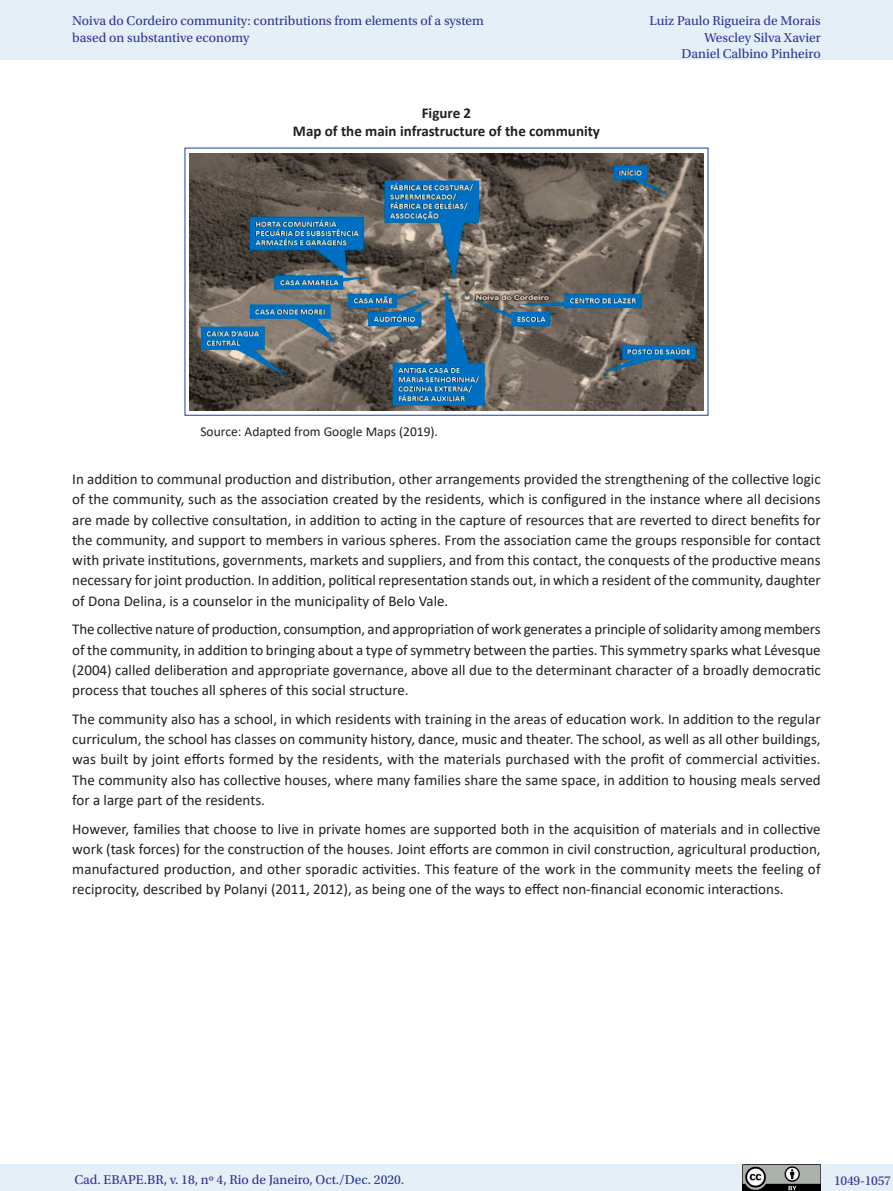
<style>
.page{position:relative;width:893px;height:1191px;background:#fff}
.page>*{position:absolute;margin:0;border:0;box-sizing:border-box;transform-origin:0 0}
._06_0_texto{font:15px/20.2px "Calibri";color:#231f20;text-align:justify}
._08_2_tabela_titulo{font:700 15px/18px "Calibri";color:#231f20;text-align:center}
.t1{font:13.5px/16.5px "Utopia Std";color:#2b3393}
._00__fonte_legenda_f{font:13.5px "Calibri";color:#231f20}
.t2{font:13.5px "Utopia Std";letter-spacing:-.02em;color:#2b3393}
</style>
<div class="page">
<div style="left:0;top:0;width:893px;height:60px;background:#e4eff8"></div>
<div style="left:0;top:1164px;width:893px;height:27px;background:#e4eff8"></div>
<img style="left:743px;top:1164px;width:78px;height:27px">
<div style="left:185px;top:148px;width:523px;height:268px;border:1px solid #1342a8"></div>
<img style="left:189px;top:153px;width:514px;height:257px">
<p class="t1" style="left:72px;top:13px;width:413px">Noiva do Cordeiro community: contributions from elements of a system based on substantive economy</p>
<p class="t1" style="left:649px;top:13px;width:173px;text-align:right">Luiz Paulo Rigueira de Morais<br>Wescley Silva Xavier<br>Daniel Calbino Pinheiro</p>
<p class="_08_2_tabela_titulo" style="left:293px;top:103px;width:309px">Figure 2<br>Map of the main infrastructure of the community</p>
<p class="_00__fonte_legenda_f" style="left:200px;top:422px;width:239px">Source: Adapted from Google Maps (2019).</p>
<p class="_06_0_texto" style="left:72px;top:468px;width:750px">In addition to communal production and distribution, other arrangements provided the strengthening of the collective logic of the community, such as the association created by the residents, which is configured in the instance where all decisions are made by collective consultation, in addition to acting in the capture of resources that are reverted to direct benefits for the community, and support to members in various spheres. From the association came the groups responsible for contact with private institutions, governments, markets and suppliers, and from this contact, the conquests of the productive means necessary for joint production. In addition, political representation stands out, in which a resident of the community, daughter of Dona Delina, is a counselor in the municipality of Belo Vale.</p>
<p class="_06_0_texto" style="left:72px;top:619px;width:750px">The collective nature of production, consumption, and appropriation of work generates a principle of solidarity among members of the community, in addition to bringing about a type of symmetry between the parties. This symmetry sparks what Lévesque (2004) called deliberation and appropriate governance, above all due to the determinant character of a broadly democratic process that touches all spheres of this social structure.</p>
<p class="_06_0_texto" style="left:72px;top:708px;width:750px">The community also has a school, in which residents with training in the areas of education work. In addition to the regular curriculum, the school has classes on community history, dance, music and theater. The school, as well as all other buildings, was built by joint efforts formed by the residents, with the materials purchased with the profit of commercial activities.<br>The community also has collective houses, where many families share the same space, in addition to housing meals served for a large part of the residents.</p>
<p class="_06_0_texto" style="left:72px;top:818px;width:750px">However, families that choose to live in private homes are supported both in the acquisition of materials and in collective work (task forces) for the construction of the houses. Joint efforts are common in civil construction, agricultural production, manufactured production, and other sporadic activities. This feature of the work in the community meets the feeling of reciprocity, described by Polanyi (2011, 2012), as being one of the ways to effect non-financial economic interactions.</p>
<p class="t1" style="left:74px;top:1171px;width:332px">Cad. EBAPE.BR, v. 18, nº 4, Rio de Janeiro, Oct./Dec. 2020.</p>
<p class="t2" style="left:834px;top:1173px;width:58px">1049-1057</p>
</div>
